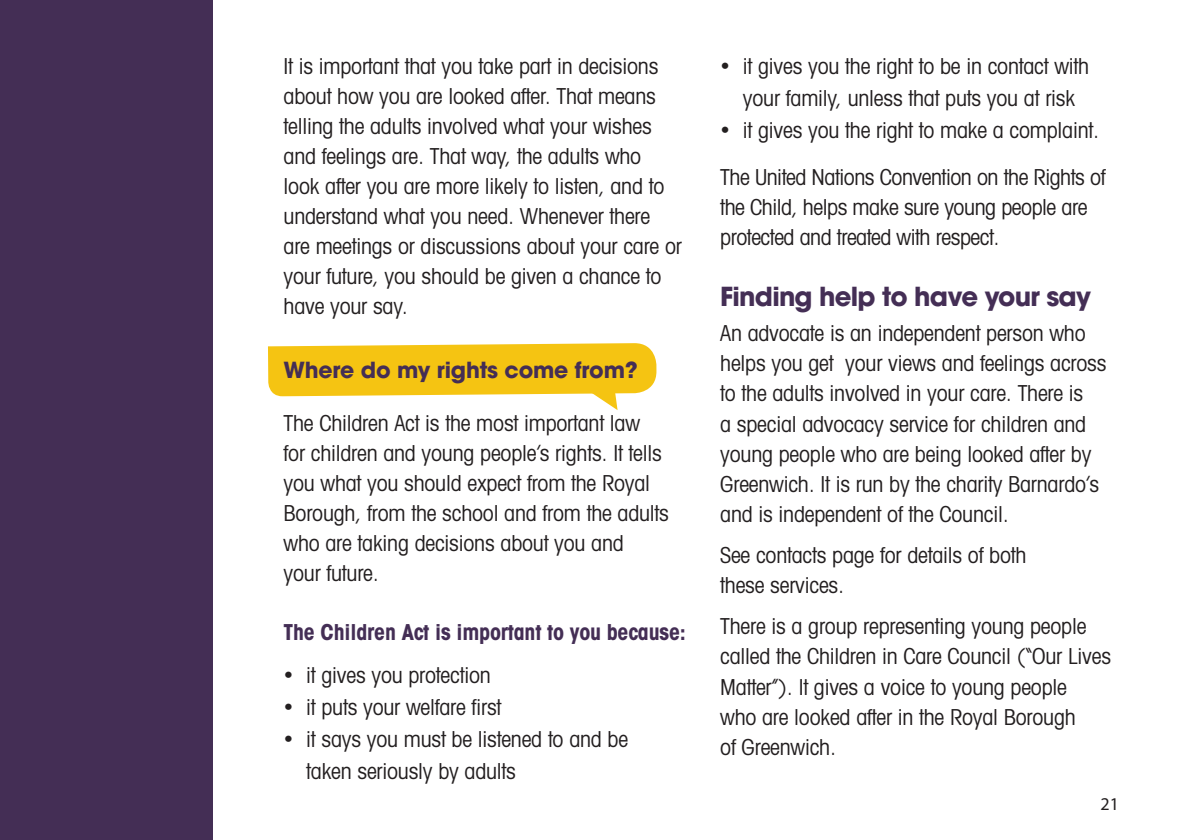
<style>
.page{position:relative;width:1191px;height:840px;background:#fff}
.page>*{position:absolute;margin:0;border:0;box-sizing:border-box;transform-origin:0 0}
.t1{font:700 26px "Avant Garde";letter-spacing:-.03em;color:#442e55}
.t2{font:condensed 22px/30px "Avant Garde";letter-spacing:-.01em;color:#231f20}
.t3{font:700 condensed 22px "Avant Garde";letter-spacing:-.01em;color:#442e55}
.t4{font:700 22px "Avant Garde";letter-spacing:-.01em;color:#442e55}
.t5{font:18px "Myriad";color:#231f20}
</style>
<div class="page">
<svg style="left:268px;top:343px;width:388px;height:67px"></svg>
<div style="left:0;top:0;width:213px;height:839px;background:#442e55"></div>
<p class="t2" style="left:283px;top:51px;width:400px">It is important that you take part in decisions about how you are looked after. That means telling the adults involved what your wishes and feelings are. That way, the adults who look after you are more likely to listen, and to understand what you need. Whenever there are meetings or discussions about your care or your future, you should be given a chance to have your say.</p>
<p class="t4" style="left:283px;top:356px;width:356px">Where do my rights come from?</p>
<p class="t2" style="left:283px;top:407px;width:387px">The Children Act is the most important law<br>for children and young people’s rights. It tells you what you should expect from the Royal Borough, from the school and from the adults who are taking decisions about you and<br>your future.</p>
<p class="t3" style="left:283px;top:617px;width:404px">The Children Act is important to you because:</p>
<p class="t2" style="left:283px;top:659px;width:209px">• it gives you protection</p>
<p class="t2" style="left:283px;top:691px;width:219px">• it puts your welfare first</p>
<p class="t2" style="left:306px;top:722px;width:323px;line-height:32px;text-indent:-23px">• it says you must be listened to and be taken seriously by adults</p>
<p class="t2" style="left:720px;top:50px;width:370px;line-height:32px;text-align:center">• it gives you the right to be in contact with your family, unless that puts you at risk</p>
<p class="t2" style="left:720px;top:106px;width:387px;line-height:47px">• it gives you the right to make a complaint.<br>The United Nations Convention on the Rights of</p>
<p class="t2" style="left:720px;top:192px;width:369px">the Child, helps make sure young people are protected and treated with respect.</p>
<p class="t1" style="left:720px;top:279px;width:372px">Finding help to have your say</p>
<p class="t2" style="left:720px;top:318px;width:388px">An advocate is an independent person who helps you get your views and feelings across to the adults involved in your care. There is<br>a special advocacy service for children and young people who are being looked after by Greenwich. It is run by the charity Barnardo’s and is independent of the Council.</p>
<p class="t2" style="left:720px;top:539px;width:308px">See contacts page for details of both these services.</p>
<p class="t2" style="left:720px;top:610px;width:392px">There is a group representing young people called the Children in Care Council (“Our Lives Matter”). It gives a voice to young people<br>who are looked after in the Royal Borough<br>of Greenwich.</p>
<p class="t5" style="left:1100px;top:795px;width:20px">21</p>
</div>
